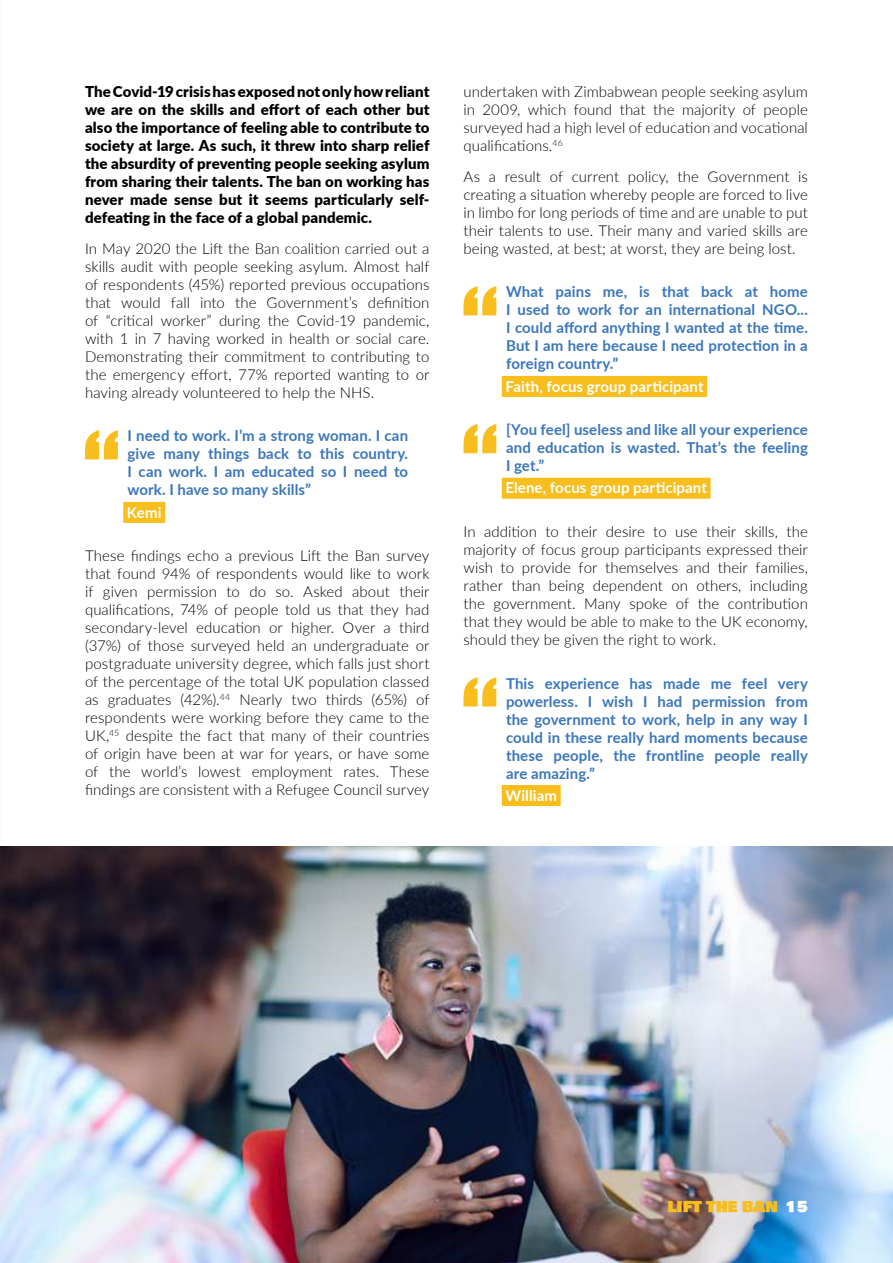
<style>
.page{position:relative;width:893px;height:1263px;background:#fff}
.page>*{position:absolute;margin:0;border:0;box-sizing:border-box;transform-origin:0 0}
.t1{font:300 15px/18px "Lato";letter-spacing:.005em;color:#000;text-align:justify}
.t2{font:700 15px/18px "Lato";letter-spacing:.01em;color:#3b76bb;text-align:justify}
.t3{font:900 15px/18px "Lato";letter-spacing:.005em;color:#000;text-align:justify}
.t4{font:700 15px "Lato";letter-spacing:.005em;color:#fff}
.t5{font:15px "Bowlby One SC";color:#f7be1d}
.s1{color:#fff}
</style>
<div class="page">
<div style="left:123px;top:502px;width:42px;height:21px;background:#f7be1d"></div>
<svg style="left:85px;top:430px;width:33px;height:29px"></svg>
<div style="left:502px;top:376px;width:205px;height:21px;background:#f7be1d"></div>
<div style="left:502px;top:478px;width:209px;height:21px;background:#f7be1d"></div>
<div style="left:502px;top:785px;width:59px;height:21px;background:#f7be1d"></div>
<svg style="left:463px;top:286px;width:33px;height:29px"></svg>
<svg style="left:463px;top:424px;width:33px;height:29px"></svg>
<svg style="left:463px;top:677px;width:33px;height:29px"></svg>
<img style="left:0;top:846px;width:893px;height:417px">
<p class="t3" style="left:85px;top:82px;width:346px">The Covid-19 crisis has exposed not only how reliant we are on the skills and effort of each other but also the importance of feeling able to contribute to society at large. As such, it threw into sharp relief the absurdity of preventing people seeking asylum from sharing their talents. The ban on working has never made sense but it seems particularly self&shy;defeating in the face of a global pandemic.</p>
<p class="t1" style="left:85px;top:239px;width:346px">In May 2020 the Lift the Ban coalition carried out a skills audit with people seeking asylum. Almost half of respondents (45%) reported previous occupations that would fall into the Government’s definition of “critical worker” during the Covid-19 pandemic, with 1 in 7 having worked in health or social care.<br>Demonstrating their commitment to contributing to the emergency effort, 77% reported wanting to or having already volunteered to help the NHS.</p>
<p class="t2" style="left:128px;top:426px;width:282px">I need to work. I’m a strong woman. I can give many things back to this country.<br>I can work. I am educated so I need to work. I have so many skills”</p>
<p class="t4" style="left:127px;top:501px;width:36px">Kemi</p>
<p class="t1" style="left:85px;top:546px;width:346px">These findings echo a previous Lift the Ban survey that found 94% of respondents would like to work if given permission to do so. Asked about their qualifications, 74% of people told us that they had secondary-level education or higher. Over a third (37%) of those surveyed held an undergraduate or postgraduate university degree, which falls just short of the percentage of the total UK population classed as graduates (42%).<sup>44</sup> Nearly two thirds (65%) of respondents were working before they came to the UK,<sup>45</sup> despite the fact that many of their countries of origin have been at war for years, or have some of the world’s lowest employment rates. These findings are consistent with a Refugee Council survey</p>
<p class="t1" style="left:463px;top:82px;width:346px">undertaken with Zimbabwean people seeking asylum in 2009, which found that the majority of people surveyed had a high level of education and vocational qualifications.<sup>46</sup></p>
<p class="t1" style="left:463px;top:167px;width:346px">As a result of current policy, the Government is creating a situation whereby people are forced to live in limbo for long periods of time and are unable to put their talents to use. Their many and varied skills are being wasted, at best; at worst, they are being lost.</p>
<p class="t2" style="left:506px;top:282px;width:303px">What pains me, is that back at home I used to work for an international NGO...<br>I could afford anything I wanted at the time.<br>But I am here because I need protection in a foreign country.”</p>
<p class="t4" style="left:505px;top:375px;width:200px">Faith, focus group participant</p>
<p class="t2" style="left:506px;top:420px;width:303px">[You feel] useless and like all your experience and education is wasted. That’s the feeling I get.”</p>
<p class="t4" style="left:505px;top:477px;width:203px">Elene, focus group participant</p>
<p class="t1" style="left:463px;top:522px;width:346px">In addition to their desire to use their skills, the majority of focus group participants expressed their wish to provide for themselves and their families, rather than being dependent on others, including the government. Many spoke of the contribution that they would be able to make to the UK economy, should they be given the right to work.</p>
<p class="t2" style="left:506px;top:673px;width:303px">This experience has made me feel very powerless. I wish I had permission from the government to work, help in any way I could in these really hard moments because these people, the frontline people really are amazing.”</p>
<p class="t4" style="left:505px;top:784px;width:53px">William</p>
<p class="t5" style="left:667px;top:1195px;width:142px">LIFT THE BAN <span class="s1">15</span></p>
</div>
